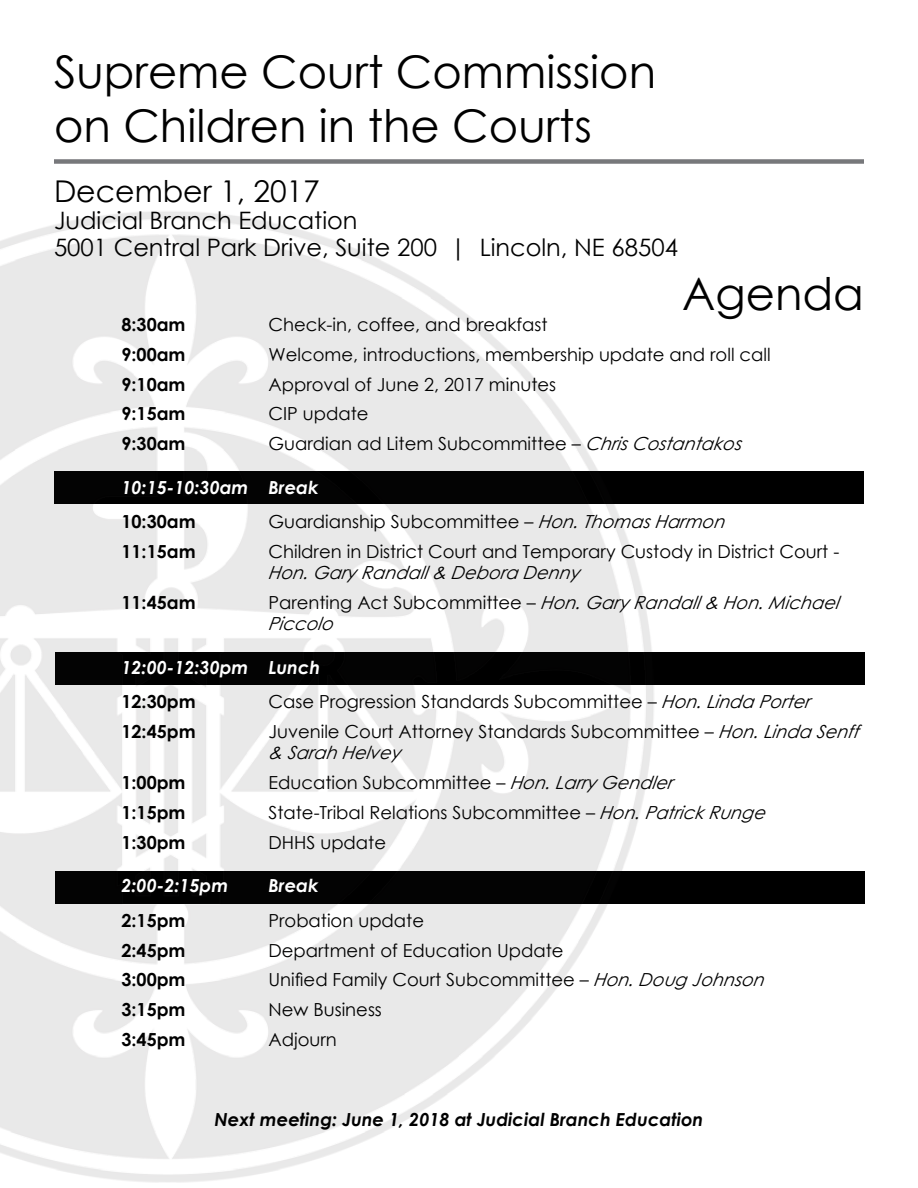
<style>
.page{position:relative;width:918px;height:1188px;background:#fff}
.page>*{position:absolute;margin:0;border:0;box-sizing:border-box;transform-origin:0 0}
.t1{font:45px/54px "Century Gothic";color:#000}
.t2{font:30px "Century Gothic";color:#000}
.t3{font:24px/27px "Century Gothic";color:#000}
.t4{font:18px/21px "Century Gothic";color:#000}
.t5{font:700 18px "Century Gothic";color:#000}
.t6{font:italic 18px/21px "Century Gothic";color:#000}
.t7{font:italic 700 18px "Century Gothic";color:#fff}
.t8{font:italic 700 18px "Century Gothic";color:#000}
.s1{font-style:italic}
.s2{font-style:normal}
</style>
<div class="page">
<div style="left:55px;top:871px;width:810px;height:33px;background:#000"></div>
<div style="left:54px;top:471px;width:810px;height:32px;background:#000"></div>
<div style="left:55px;top:652px;width:810px;height:32px;background:#000"></div>
<img style="left:0;top:211px;width:661px;height:972px">
<div style="left:54px;top:159px;width:810px;height:5px;background:#77787b"></div>
<h1 class="t1" style="left:54px;top:44px;width:604px">Supreme Court Commission on Children in the Courts</h1>
<h2 class="t2" style="left:54px;top:170px;width:267px">December 1, 2017</h2>
<h3 class="t3" style="left:54px;top:206px;width:625px">Judicial Branch Education<br>5001 Central Park Drive, Suite 200 | Lincoln, NE 68504</h3>
<h1 class="t1" style="left:682px;top:266px;width:183px">Agenda</h1>
<p class="t5" style="left:122px;top:311px;width:66px">8:30am</p>
<p class="t4" style="left:269px;top:313px;width:280px">Check-in, coffee, and breakfast</p>
<p class="t5" style="left:122px;top:340px;width:66px">9:00am</p>
<p class="t4" style="left:269px;top:343px;width:504px">Welcome, introductions, membership update and roll call</p>
<p class="t5" style="left:122px;top:370px;width:66px">9:10am</p>
<p class="t4" style="left:269px;top:373px;width:289px">Approval of June 2, 2017 minutes</p>
<p class="t5" style="left:122px;top:400px;width:66px">9:15am</p>
<p class="t4" style="left:269px;top:403px;width:101px">CIP update</p>
<p class="t5" style="left:122px;top:430px;width:66px">9:30am</p>
<p class="t4" style="left:269px;top:433px;width:480px">Guardian ad Litem Subcommittee – <span class="s1">ChrisCostantakos</span></p>
<p class="t7" style="left:122px;top:474px;width:199px">10:15-10:30am Break</p>
<p class="t5" style="left:122px;top:508px;width:76px">10:30am</p>
<p class="t4" style="left:269px;top:511px;width:463px">Guardianship Subcommittee – <span class="s1">Hon.ThomasHarmon</span></p>
<p class="t5" style="left:122px;top:538px;width:76px">11:15am</p>
<p class="t4" style="left:269px;top:541px;width:572px">Children in District Court and Temporary Custody in District Court -</p>
<p class="t6" style="left:268px;top:562px;width:318px">Hon.GaryRandall&amp; Debora Denny</p>
<p class="t5" style="left:122px;top:589px;width:76px">11:45am</p>
<p class="t6" style="left:269px;top:592px;width:578px"><span class="s2">P a re n t i n g A c t S u b c o m m i t t e e –</span> Hon.GaryRandall&amp; Hon.Michael<br>Piccolo</p>
<p class="t7" style="left:122px;top:653px;width:200px">12:00-12:30pm Lunch</p>
<p class="t5" style="left:122px;top:688px;width:76px">12:30pm</p>
<p class="t4" style="left:269px;top:691px;width:549px">Case Progression Standards Subcommittee – <span class="s1">Hon.Linda Porter</span></p>
<p class="t5" style="left:122px;top:718px;width:76px">12:45pm</p>
<p class="t4" style="left:268px;top:721px;width:598px">Juvenile Court Attorney Standards Subcommittee – <span class="s1">Hon.Linda Senff &amp; Sarah Helvey</span></p>
<p class="t5" style="left:122px;top:769px;width:66px">1:00pm</p>
<p class="t4" style="left:269px;top:772px;width:412px">Education Subcommittee – <span class="s1">Hon.LarryGendler</span></p>
<p class="t5" style="left:122px;top:799px;width:66px">1:15pm</p>
<p class="t4" style="left:269px;top:801px;width:504px">State-Tribal Relations Subcommittee – <span class="s1">Hon.PatrickRunge</span></p>
<p class="t5" style="left:122px;top:828px;width:66px">1:30pm</p>
<p class="t4" style="left:269px;top:831px;width:119px">DHHS update</p>
<p class="t7" style="left:122px;top:872px;width:108px">2:00-2:15pm</p>
<p class="t7" style="left:269px;top:872px;width:52px">Break</p>
<p class="t5" style="left:122px;top:906px;width:66px">2:15pm</p>
<p class="t4" style="left:269px;top:909px;width:157px">Probation update</p>
<p class="t5" style="left:122px;top:936px;width:66px">2:45pm</p>
<p class="t4" style="left:269px;top:939px;width:297px">Department of Education Update</p>
<p class="t5" style="left:122px;top:966px;width:66px">3:00pm</p>
<p class="t4" style="left:268px;top:969px;width:503px">Unified Family Court Subcommittee – <span class="s1">Hon.Doug Johnson</span></p>
<p class="t5" style="left:122px;top:996px;width:66px">3:15pm</p>
<p class="t4" style="left:269px;top:999px;width:115px">New Business</p>
<p class="t5" style="left:122px;top:1026px;width:66px">3:45pm</p>
<p class="t4" style="left:269px;top:1029px;width:70px">Adjourn</p>
<p class="t8" style="left:215px;top:1106px;width:490px">Next meeting: June 1, 2018 at Judicial Branch Education</p>
</div>
